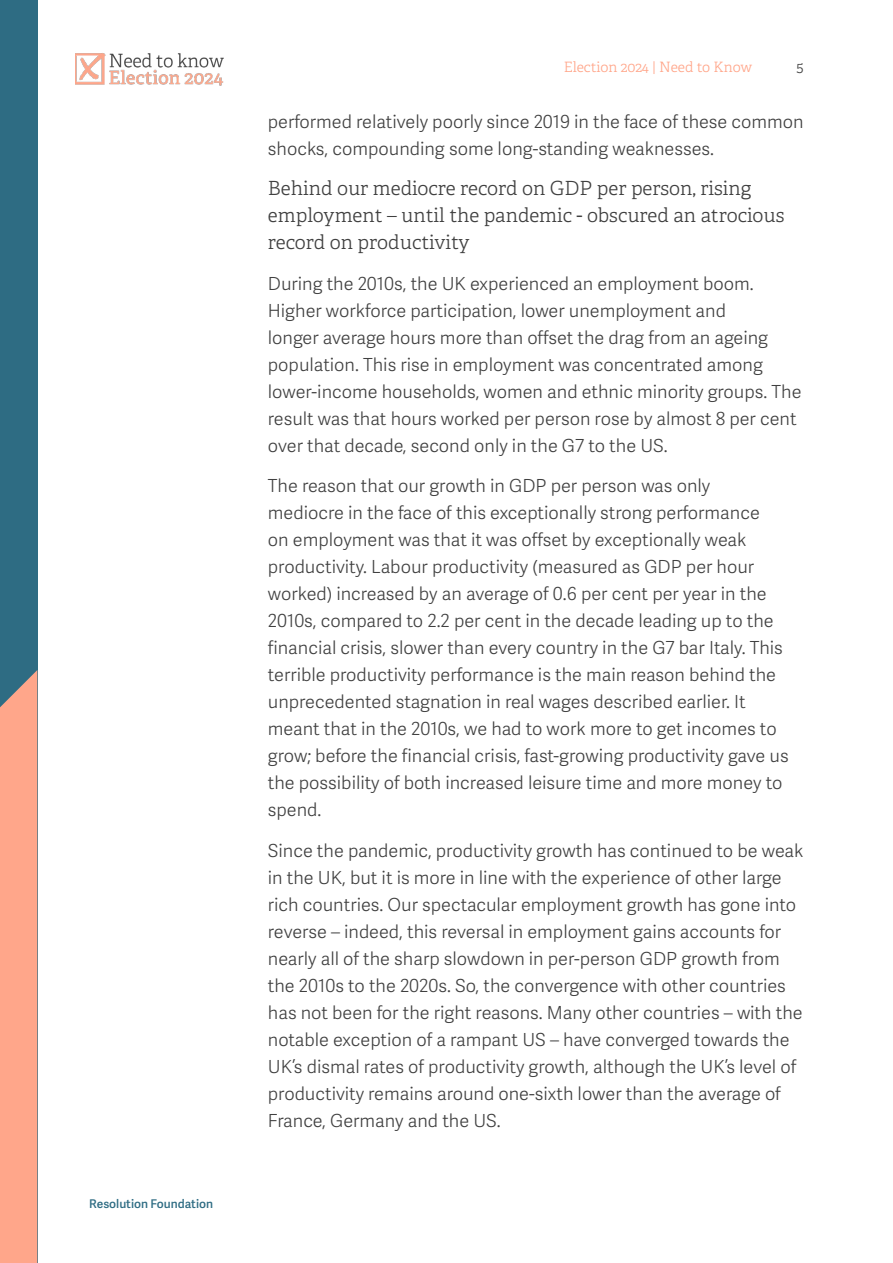
<style>
.page{position:relative;width:893px;height:1263px;background:#fff}
.page>*{position:absolute;margin:0;border:0;box-sizing:border-box;transform-origin:0 0}
.t1{font:300 19.5px/27px "Adelle";color:#404040}
.t2{font:18px/27px "Adelle Sans Lt";color:#404040}
.t3{font:300 14.25px "Adelle";color:#ffa68a}
.t4{font:300 14.25px "Adelle";color:#404040}
.t5{font:12px "Adelle Sans Sb";color:#2e6c83}
</style>
<div class="page">
<img style="left:75px;top:53px;width:149px;height:33px">
<div style="left:0;top:0;width:37px;height:1263px;background:#2e6c83"></div>
<div style="left:0;top:670px;width:37px;height:593px;background:#ffa68a"></div>
<p class="t5" style="left:89px;top:1195px;width:125px">Resolution Foundation</p>
<p class="t3" style="left:564px;top:59px;width:190px">Election 2024 | Need to Know</p>
<p class="t4" style="left:796px;top:59px;width:9px">5</p>
<p class="t2" style="left:268px;top:107px;width:537px">performed relatively poorly since 2019 in the face of these common shocks, compounding some long-standing weaknesses.</p>
<p class="t1" style="left:268px;top:175px;width:518px">Behind our mediocre record on GDP per person, rising employment – until the pandemic - obscured an atrocious record on productivity</p>
<p class="t2" style="left:268px;top:269px;width:535px">During the 2010s, the UK experienced an employment boom.<br>Higher workforce participation, lower unemployment and<br>longer average hours more than offset the drag from an ageing population. This rise in employment was concentrated among lower-income households, women and ethnic minority groups. The result was that hours worked per person rose by almost 8 per cent over that decade, second only in the G7 to the US.</p>
<p class="t2" style="left:268px;top:472px;width:522px">The reason that our growth in GDP per person was only mediocre in the face of this exceptionally strong performance<br>on employment was that it was offset by exceptionally weak productivity. Labour productivity (measured as GDP per hour worked) increased by an average of 0.6 per cent per year in the 2010s, compared to 2.2 per cent in the decade leading up to the financial crisis, slower than every country in the G7 bar Italy. This terrible productivity performance is the main reason behind the unprecedented stagnation in real wages described earlier. It meant that in the 2010s, we had to work more to get incomes to grow; before the financial crisis, fast-growing productivity gave us the possibility of both increased leisure time and more money to spend.</p>
<p class="t2" style="left:268px;top:836px;width:537px">Since the pandemic, productivity growth has continued to be weak in the UK, but it is more in line with the experience of other large rich countries. Our spectacular employment growth has gone into reverse – indeed, this reversal in employment gains accounts for nearly all of the sharp slowdown in per-person GDP growth from the 2010s to the 2020s. So, the convergence with other countries has not been for the right reasons. Many other countries – with the notable exception of a rampant US – have converged towards the UK’s dismal rates of productivity growth, although the UK’s level of productivity remains around one-sixth lower than the average of France, Germany and the US.</p>
</div>
